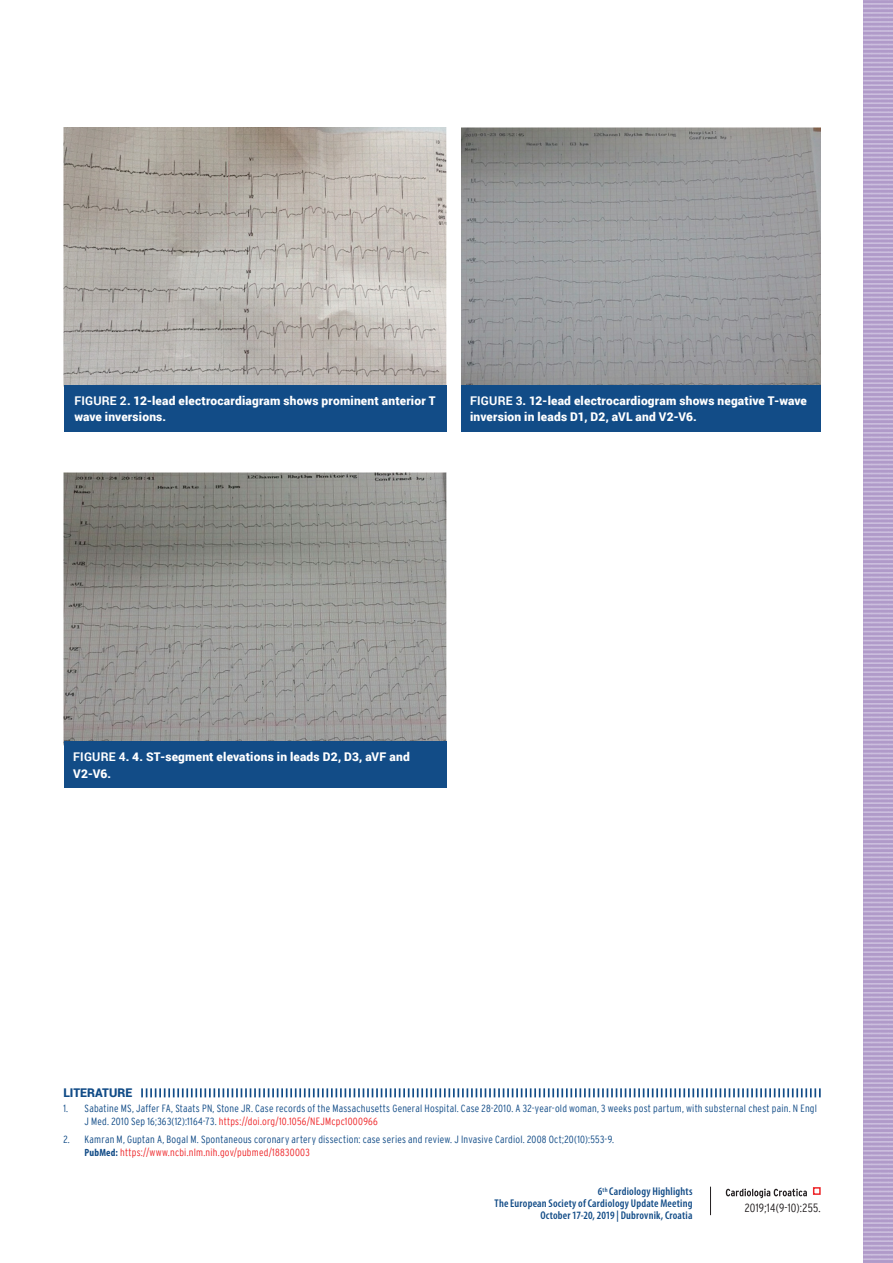
<style>
.page{position:relative;width:893px;height:1263px;background:#fff}
.page>*{position:absolute;margin:0;border:0;box-sizing:border-box;transform-origin:0 0}
.t1{font:900 12px/16.5px "Roboto";letter-spacing:.015em;color:#fff}
.t2{font:300 condensed 12px "Interstate";letter-spacing:.015em;color:#231f20}
.t3{font:900 12px "Roboto";color:#124c87}
.t4{font:600 condensed 11.25px/12px "Myriad Pro";letter-spacing:.015em;color:#124c87;text-align:right}
.t5{font:300 condensed 10.5px/13.5px "Interstate";letter-spacing:.02em;color:#124c87}
.s1{font-weight:700}
.s2{color:#ee2629}
.s3{font-family:"Myriad Pro";font-weight:700}
</style>
<div class="page">
<svg style="left:726px;top:1188px;width:81px;height:10px"></svg>
<div style="left:813px;top:1187px;width:8px;height:8px;border:2px solid #ee2629"></div>
<svg style="left:710px;top:1187px;width:1px;height:28px"></svg>
<svg style="left:863px;top:0;width:30px;height:1263px;background:#b9a6d0"></svg>
<svg style="left:141px;top:1088px;width:680px;height:9px"></svg>
<img style="left:64px;top:128px;width:382px;height:257px">
<img style="left:461px;top:128px;width:360px;height:257px">
<div style="left:64px;top:385px;width:382px;height:47px;background:#124c87"></div>
<div style="left:461px;top:385px;width:360px;height:47px;background:#124c87"></div>
<img style="left:64px;top:473px;width:382px;height:269px">
<div style="left:64px;top:742px;width:382px;height:46px;background:#124c87"></div>
<p class="t1" style="left:74px;top:392px;width:362px"><span class="s1">FIGURE 2</span>. 12-lead electrocardiagram shows prominent anterior T wave inversions.</p>
<p class="t1" style="left:470px;top:392px;width:338px"><span class="s1">FIGURE 3</span>. 12-lead electrocardiogram shows negative T-wave inversion in leads D1, D2, aVL and V2-V6.</p>
<p class="t1" style="left:73px;top:748px;width:338px"><span class="s1">FIGURE 4</span>. 4. ST-segment elevations in leads D2, D3, aVF and<br>V2-V6.</p>
<p class="t3" style="left:63px;top:1084px;width:69px">LITERATURE</p>
<p class="t5" style="left:85px;top:1101px;width:734px;text-indent:-21px">1. Sabatine MS, Jaffer FA, Staats PN, Stone JR. Case records of the Massachusetts General Hospital. Case 28-2010. A 32-year-old woman, 3 weeks post partum, with substernal chest pain. N Engl<br>J Med. 2010 Sep 16;363(12):1164-73. <span class="s2">https://doi.org/10.1056/NEJMcpc1000966</span></p>
<p class="t5" style="left:85px;top:1132px;width:531px;text-indent:-21px">2. Kamran M, Guptan A, Bogal M. Spontaneous coronary artery dissection: case series and review. J Invasive Cardiol. 2008 Oct;20(10):553-9.<br><span class="s3">PubMed:</span> <span class="s2">https://www.ncbi.nlm.nih.gov/pubmed/18830003</span></p>
<p class="t4" style="left:495px;top:1186px;width:199px">6<sup>th</sup> Cardiology Highlights<br>The European Society of Cardiology Update Meeting<br>October 17-20, 2019 | Dubrovnik, Croatia</p>
<p class="t2" style="left:745px;top:1201px;width:78px">2019;14(9-10):255.</p>
</div>
